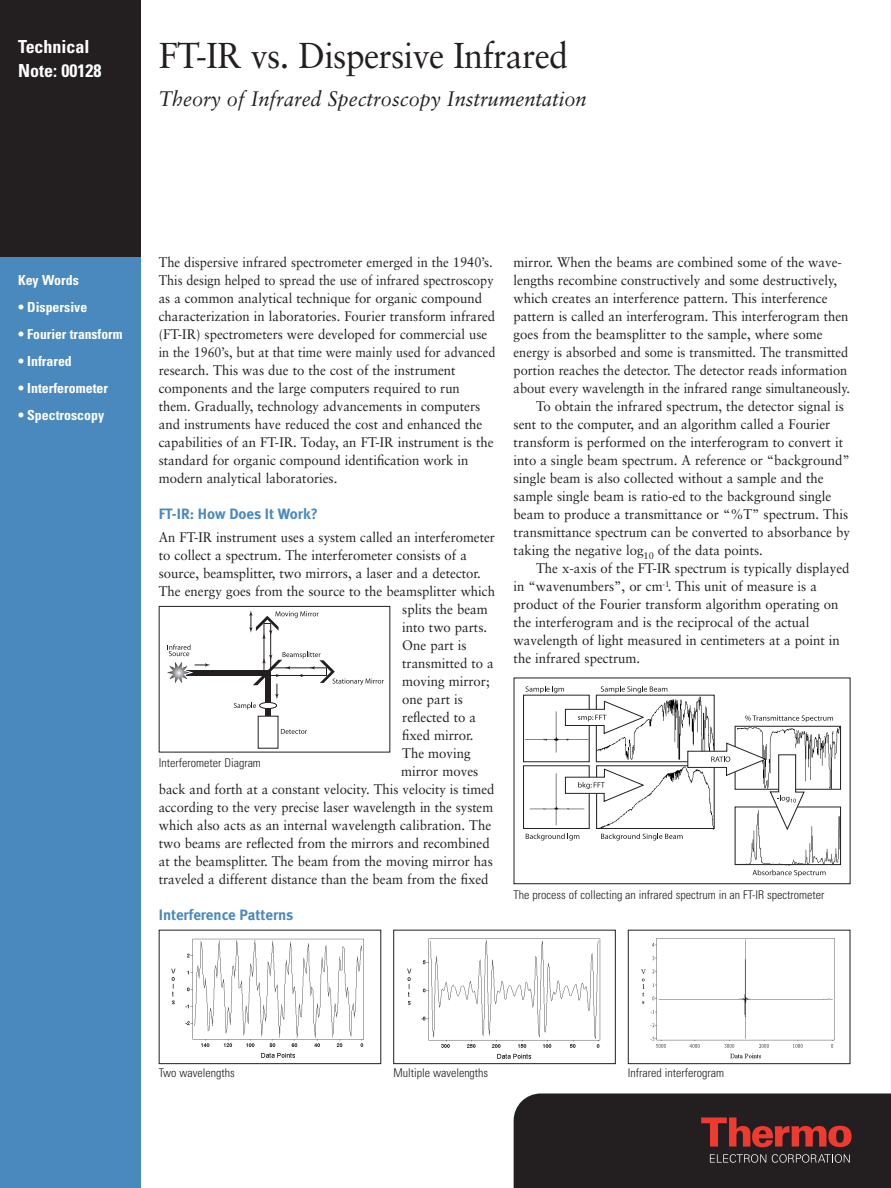
<style>
.page{position:relative;width:891px;height:1188px;background:#fff}
.page>*{position:absolute;margin:0;border:0;box-sizing:border-box;transform-origin:0 0}
.t1{font:36px "Sabon";letter-spacing:-.02em;color:#231f20;scale:.95 1}
.t2{font:italic 21px "Sabon";color:#231f20;scale:.95 1}
.t3{font:700 condensed 18px/24px "Univers";color:#fff}
.t4{font:15px "Meta Bold LF";color:#4a89be}
.t5{font:13.8px "Sabon";color:#231f20;scale:.95 1}
.t6{font:13.8px/18px "Sabon";color:#231f20;scale:.93 1}
.t7{font:13.8px "Sabon";color:#231f20;scale:.92 1}
.t8{font:13.8px "Sabon";color:#231f20;scale:.94 1}
.t9{font:700 condensed 13.8px "Univers";color:#fff}
.t10{font:300 condensed 12px "Univers";color:#231f20}
</style>
<div class="page">
<div style="left:0;top:256px;width:141px;height:932px;background:#4a89be"></div>
<div style="left:0;top:0;width:141px;height:256px;background:#231f20"></div>
<svg style="left:514px;top:1093px;width:377px;height:95px"></svg>
<img style="left:171px;top:938px;width:193px;height:120px">
<div style="left:159px;top:930px;width:222px;height:134px;border:1px solid #231f20"></div>
<img style="left:407px;top:938px;width:194px;height:121px">
<div style="left:393px;top:930px;width:223px;height:134px;border:1px solid #231f20"></div>
<img style="left:641px;top:938px;width:194px;height:121px">
<div style="left:628px;top:930px;width:222px;height:134px;border:1px solid #231f20"></div>
<div style="left:265px;top:670px;width:5px;height:50px;background:#231f20"></div>
<div style="left:258px;top:716px;width:20px;height:32px;background:#fff"></div>
<svg style="left:281px;top:729px;width:26px;height:5px"></svg>
<svg style="left:167px;top:610px;width:217px;height:99px"></svg>
<div style="left:159px;top:606px;width:231px;height:146px;border:1px solid #231f20"></div>
<img style="left:523px;top:687px;width:319px;height:189px">
<svg style="left:523px;top:695px;width:318px;height:170px"></svg>
<svg style="left:525px;top:686px;width:39px;height:7px"></svg>
<svg style="left:601px;top:686px;width:66px;height:7px"></svg>
<svg style="left:753px;top:870px;width:73px;height:7px"></svg>
<svg style="left:745px;top:715px;width:88px;height:7px"></svg>
<svg style="left:565px;top:701px;width:79px;height:33px"></svg>
<svg style="left:526px;top:743px;width:279px;height:97px"></svg>
<div style="left:514px;top:678px;width:336px;height:206px;border:1px solid #231f20"></div>
<h3 class="t3" style="left:18px;top:37px;width:85px">Technical<br>Note: 00128</h3>
<h1 class="t1" style="left:159px;top:40px;width:432px">FT-IR vs. Dispersive Infrared</h1>
<h2 class="t2" style="left:159px;top:89px;width:452px">Theory of Infrared Spectroscopy Instrumentation</h2>
<p class="t9" style="left:18px;top:275px;width:62px">Key Words</p>
<p class="t9" style="left:18px;top:302px;width:71px">• Dispersive</p>
<p class="t9" style="left:18px;top:329px;width:106px">• Fourier transform</p>
<p class="t9" style="left:18px;top:356px;width:55px">• Infrared</p>
<p class="t9" style="left:18px;top:383px;width:92px">• Interferometer</p>
<p class="t9" style="left:18px;top:410px;width:88px">• Spectroscopy</p>
<p class="t6" style="left:159px;top:254px;width:363px">The dispersive infrared spectrometer emerged in the 1940’s.<br>This design helped to spread the use of infrared spectroscopy as a common analytical technique for organic compound characterization in laboratories. Fourier transform infrared (FT-IR) spectrometers were developed for commercial use in the 1960’s, but at that time were mainly used for advanced research. This was due to the cost of the instrument components and the large computers required to run<br>them. Gradually, technology advancements in computers and instruments have reduced the cost and enhanced the capabilities of an FT-IR. Today, an FT-IR instrument is the standard for organic compound identification work in modern analytical laboratories.</p>
<p class="t4" style="left:159px;top:508px;width:161px">FT-IR: How Does It Work?</p>
<p class="t8" style="left:159px;top:531px;width:359px">An FT-IR instrument uses a system called an interferometer</p>
<p class="t5" style="left:159px;top:549px;width:326px">to collect a spectrum. The interferometer consists of a</p>
<p class="t5" style="left:159px;top:567px;width:341px">source, beamsplitter, two mirrors, a laser and a detector.</p>
<p class="t5" style="left:159px;top:585px;width:356px">The energy goes from the source to the beamsplitter which</p>
<p class="t5" style="left:402px;top:603px;width:92px">splits the beam</p>
<p class="t5" style="left:402px;top:621px;width:91px">into two parts.</p>
<p class="t5" style="left:402px;top:639px;width:69px">One part is</p>
<p class="t5" style="left:402px;top:657px;width:98px">transmitted to a</p>
<p class="t5" style="left:402px;top:675px;width:94px">moving mirror;</p>
<p class="t5" style="left:402px;top:693px;width:65px">one part is</p>
<p class="t5" style="left:402px;top:711px;width:79px">reflected to a</p>
<p class="t5" style="left:402px;top:729px;width:77px">fixed mirror.</p>
<p class="t5" style="left:402px;top:747px;width:74px">The moving</p>
<p class="t5" style="left:401px;top:765px;width:83px">mirror moves</p>
<p class="t8" style="left:159px;top:783px;width:359px">back and forth at a constant velocity. This velocity is timed</p>
<p class="t6" style="left:159px;top:799px;width:361px">according to the very precise laser wavelength in the system</p>
<p class="t5" style="left:159px;top:819px;width:351px">which also acts as an internal wavelength calibration. The</p>
<p class="t5" style="left:159px;top:837px;width:350px">two beams are reflected from the mirrors and recombined</p>
<p class="t5" style="left:159px;top:855px;width:353px">at the beamsplitter. The beam from the moving mirror has</p>
<p class="t5" style="left:159px;top:873px;width:349px">traveled a different distance than the beam from the fixed</p>
<p class="t10" style="left:159px;top:759px;width:104px">Interferometer Diagram</p>
<p class="t4" style="left:159px;top:909px;width:136px">Interference Patterns</p>
<p class="t5" style="left:514px;top:257px;width:347px">mirror. When the beams are combined some of the wave-</p>
<p class="t5" style="left:514px;top:275px;width:342px">lengths recombine constructively and some destructively,</p>
<p class="t5" style="left:514px;top:293px;width:332px">which creates an interference pattern. This interference</p>
<p class="t5" style="left:514px;top:311px;width:354px">pattern is called an interferogram. This interferogram then</p>
<p class="t5" style="left:514px;top:329px;width:327px">goes from the beamsplitter to the sample, where some</p>
<p class="t7" style="left:514px;top:347px;width:365px">energy is absorbed and some is transmitted. The transmitted</p>
<p class="t7" style="left:514px;top:365px;width:364px">portion reaches the detector. The detector reads information</p>
<p class="t6" style="left:514px;top:380px;width:363px">about every wavelength in the infrared range simultaneously.</p>
<p class="t5" style="left:536px;top:401px;width:325px">To obtain the infrared spectrum, the detector signal is</p>
<p class="t5" style="left:514px;top:419px;width:335px">sent to the computer, and an algorithm called a Fourier</p>
<p class="t5" style="left:514px;top:437px;width:348px">transform is performed on the interferogram to convert it</p>
<p class="t5" style="left:514px;top:455px;width:355px">into a single beam spectrum. A reference or “background”</p>
<p class="t5" style="left:514px;top:473px;width:328px">single beam is also collected without a sample and the</p>
<p class="t5" style="left:514px;top:491px;width:336px">sample single beam is ratio-ed to the background single</p>
<p class="t5" style="left:514px;top:509px;width:354px">beam to produce a transmittance or “%T” spectrum. This</p>
<p class="t5" style="left:514px;top:527px;width:356px">transmittance spectrum can be converted to absorbance by</p>
<p class="t5" style="left:514px;top:545px;width:264px">taking the negative log<sub>10</sub> of the data points.</p>
<p class="t5" style="left:536px;top:563px;width:331px">The x-axis of the FT-IR spectrum is typically displayed</p>
<p class="t5" style="left:514px;top:581px;width:321px">in “wavenumbers”, or cm<sup>-1</sup>. This unit of measure is a</p>
<p class="t5" style="left:514px;top:599px;width:343px">product of the Fourier transform algorithm operating on</p>
<p class="t5" style="left:514px;top:617px;width:313px">the interferogram and is the reciprocal of the actual</p>
<p class="t5" style="left:514px;top:635px;width:345px">wavelength of light measured in centimeters at a point in</p>
<p class="t5" style="left:514px;top:653px;width:135px">the infrared spectrum.</p>
<p class="t10" style="left:514px;top:890px;width:312px">The process of collecting an infrared spectrum in an FT-IR spectrometer</p>
<p class="t10" style="left:159px;top:1069px;width:77px">Two wavelengths</p>
<p class="t10" style="left:393px;top:1069px;width:96px">Multiple wavelengths</p>
<p class="t10" style="left:628px;top:1069px;width:98px">Infrared interferogram</p>
</div>
